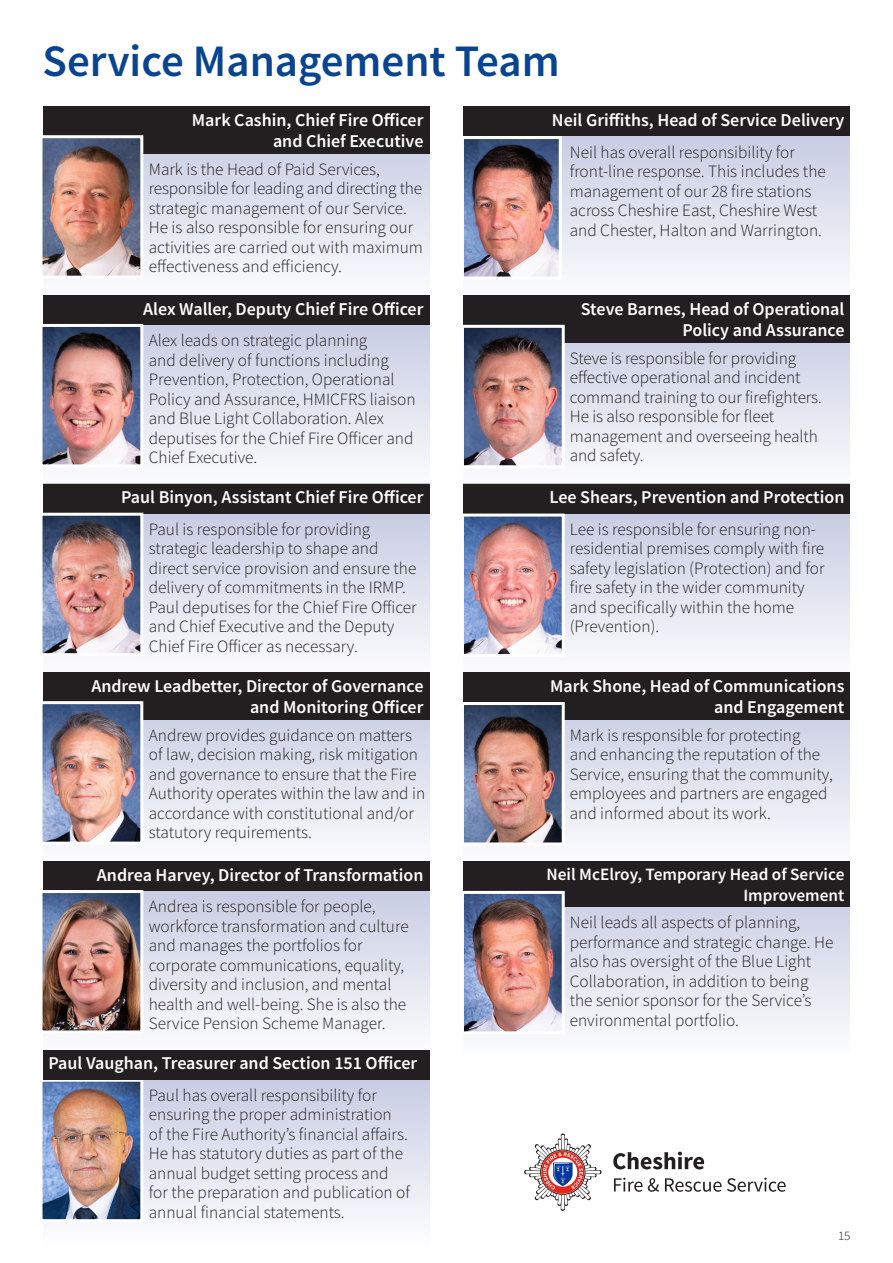
<style>
.page{position:relative;width:893px;height:1263px;background:#fff}
.page>*{position:absolute;margin:0;border:0;box-sizing:border-box;transform-origin:0 0}
.t1{font:600 45px "Source Sans Pro";color:#094491}
.Body_text{font:600 18px/21.6px "Source Sans Pro";color:#fff;text-align:right}
.Body_text-2{font:300 17.25px/19.5px "Source Sans Pro";color:#231f20}
.Body_text-3{font:600 17.25px/20.7px "Source Sans Pro";color:#fff;text-align:right}
.t2{font:300 12.9px "Source Sans Pro";color:#231f20}
</style>
<div class="page">
<svg style="left:145px;top:153px;width:284px;height:120px"></svg>
<div style="left:43px;top:106px;width:386px;height:47px;background:#231f20"></div>
<img style="left:42px;top:135px;width:103px;height:141px">
<svg style="left:43px;top:325px;width:386px;height:159px"></svg>
<div style="left:43px;top:295px;width:386px;height:30px;background:#231f20"></div>
<img style="left:42px;top:324px;width:103px;height:145px">
<svg style="left:145px;top:513px;width:284px;height:138px;background:#dcdfec"></svg>
<div style="left:43px;top:484px;width:386px;height:29px;background:#231f20"></div>
<img style="left:42px;top:512px;width:103px;height:142px">
<svg style="left:145px;top:719px;width:284px;height:120px"></svg>
<div style="left:43px;top:672px;width:386px;height:47px;background:#231f20"></div>
<img style="left:42px;top:701px;width:103px;height:141px">
<svg style="left:145px;top:891px;width:284px;height:137px;background:#dee0ee"></svg>
<div style="left:43px;top:861px;width:386px;height:30px;background:#231f20"></div>
<img style="left:42px;top:890px;width:103px;height:141px">
<svg style="left:566px;top:513px;width:284px;height:138px;background:#dcdfec"></svg>
<div style="left:463px;top:484px;width:387px;height:29px;background:#231f20"></div>
<img style="left:463px;top:513px;width:103px;height:141px">
<svg style="left:562px;top:136px;width:288px;height:137px;background:#dde0ed"></svg>
<div style="left:463px;top:106px;width:387px;height:30px;background:#231f20"></div>
<img style="left:465px;top:140px;width:93px;height:135px">
<div style="left:461px;top:136px;width:101px;height:143px;border:3px solid #fff"></div>
<svg style="left:463px;top:342px;width:387px;height:142px"></svg>
<div style="left:463px;top:295px;width:387px;height:47px;background:#231f20"></div>
<img style="left:463px;top:324px;width:103px;height:146px">
<svg style="left:566px;top:719px;width:284px;height:120px"></svg>
<div style="left:463px;top:672px;width:387px;height:47px;background:#231f20"></div>
<img style="left:463px;top:702px;width:103px;height:141px">
<svg style="left:566px;top:907px;width:284px;height:121px;background:#e0e3ef"></svg>
<div style="left:463px;top:861px;width:387px;height:46px;background:#231f20"></div>
<img style="left:463px;top:890px;width:103px;height:142px">
<svg style="left:145px;top:1079px;width:284px;height:138px;background:#dcdfec"></svg>
<img style="left:42px;top:1079px;width:103px;height:141px">
<div style="left:43px;top:1050px;width:386px;height:29px;background:#231f20"></div>
<svg style="left:613px;top:1152px;width:91px;height:17px"></svg>
<svg style="left:614px;top:1178px;width:45px;height:14px"></svg>
<svg style="left:665px;top:1178px;width:121px;height:14px"></svg>
<svg style="left:524px;top:1133px;width:77px;height:78px"></svg>
<p class="t1" style="left:43px;top:32px;width:519px">Service Management Team</p>
<p class="Body_text" style="left:192px;top:109px;width:233px">Mark Cashin, Chief Fire Officer and Chief Executive</p>
<p class="Body_text-2" style="left:149px;top:159px;width:276px">Mark is the Head of Paid Services, responsible for leading and directing the strategic management of our Service.<br>He is also responsible for ensuring our activities are carried out with maximum effectiveness and efficiency.</p>
<p class="Body_text" style="left:143px;top:298px;width:282px">Alex Waller, Deputy Chief Fire Officer</p>
<p class="Body_text-2" style="left:149px;top:331px;width:268px">Alex leads on strategic planning<br>and delivery of functions including Prevention, Protection, Operational Policy and Assurance, HMICFRS liaison and Blue Light Collaboration. Alex deputises for the Chief Fire Officer and Chief Executive.</p>
<p class="Body_text" style="left:121px;top:486px;width:304px">Paul Binyon, Assistant Chief Fire Officer</p>
<p class="Body_text-2" style="left:149px;top:519px;width:269px">Paul is responsible for providing strategic leadership to shape and direct service provision and ensure the delivery of commitments in the IRMP.<br>Paul deputises for the Chief Fire Officer and Chief Executive and the Deputy Chief Fire Officer as necessary.</p>
<p class="Body_text" style="left:91px;top:675px;width:334px">Andrew Leadbetter, Director of Governance</p>
<p class="Body_text" style="left:250px;top:696px;width:175px">and Monitoring Officer</p>
<p class="Body_text-2" style="left:149px;top:725px;width:278px">Andrew provides guidance on matters of law, decision making, risk mitigation and governance to ensure that the Fire Authority operates within the law and in accordance with constitutional and/or statutory requirements.</p>
<p class="Body_text" style="left:97px;top:863px;width:328px">Andrea Harvey, Director of Transformation</p>
<p class="Body_text-2" style="left:149px;top:897px;width:261px">Andrea is responsible for people, workforce transformation and culture and manages the portfolios for corporate communications, equality, diversity and inclusion, and mental health and well-being. She is also the Service Pension Scheme Manager.</p>
<p class="Body_text" style="left:552px;top:109px;width:294px">Neil Griffiths, Head of Service Delivery</p>
<p class="Body_text-2" style="left:570px;top:142px;width:257px">Neil has overall responsibility for front-line response. This includes the management of our 28 fire stations across Cheshire East, Cheshire West and Chester, Halton and Warrington.</p>
<p class="Body_text" style="left:581px;top:298px;width:265px">Steve Barnes, Head of Operational<br>Policy and Assurance</p>
<p class="Body_text-2" style="left:570px;top:348px;width:254px">Steve is responsible for providing effective operational and incident command training to our firefighters.<br>He is also responsible for fleet management and overseeing health and safety.</p>
<p class="Body_text" style="left:550px;top:486px;width:296px">Lee Shears, Prevention and Protection</p>
<p class="Body_text-2" style="left:570px;top:519px;width:256px">Lee is responsible for ensuring non&shy;residential premises comply with fire safety legislation (Protection) and for fire safety in the wider community and specifically within the home (Prevention).</p>
<p class="Body_text" style="left:550px;top:675px;width:296px">Mark Shone, Head of Communications and Engagement</p>
<p class="Body_text-2" style="left:570px;top:725px;width:265px">Mark is responsible for protecting<br>and enhancing the reputation of the Service, ensuring that the community, employees and partners are engaged and informed about its work.</p>
<p class="Body_text-3" style="left:547px;top:864px;width:299px">Neil McElroy, Temporary Head of Service<br>Improvement</p>
<p class="Body_text-2" style="left:570px;top:913px;width:265px">Neil leads all aspects of planning, performance and strategic change. He also has oversight of the Blue Light Collaboration, in addition to being the senior sponsor for the Service’s environmental portfolio.</p>
<p class="Body_text" style="left:49px;top:1052px;width:370px">Paul Vaughan, Treasurer and Section 151 Officer</p>
<p class="Body_text-2" style="left:149px;top:1085px;width:263px">Paul has overall responsibility for ensuring the proper administration<br>of the Fire Authority’s financial affairs.<br>He has statutory duties as part of the annual budget setting process and for the preparation and publication of annual financial statements.</p>
<p class="t2" style="left:838px;top:1228px;width:14px">15</p>
</div>
